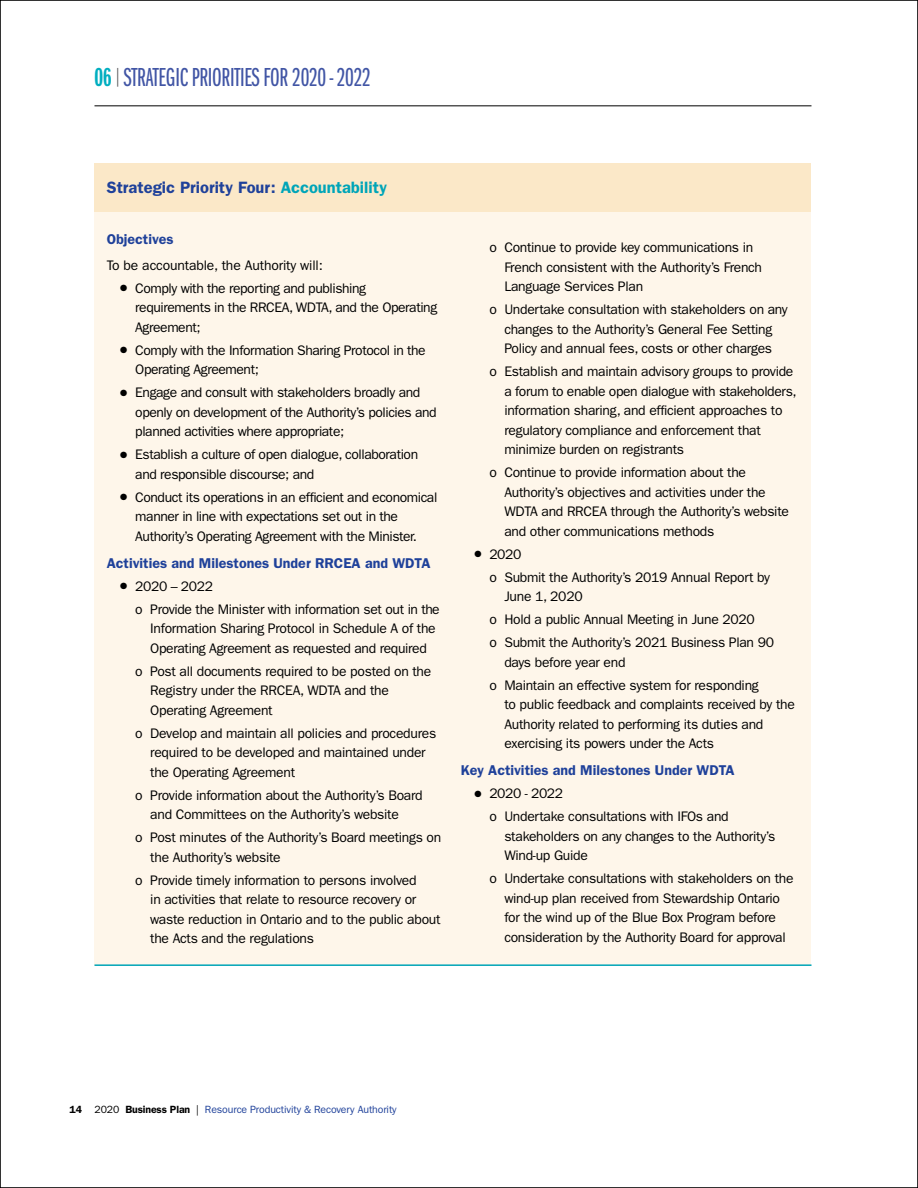
<style>
.page{position:relative;width:918px;height:1188px;background:#fff}
.page>*{position:absolute;margin:0;border:0;box-sizing:border-box;transform-origin:0 0}
.t1{font:27px "ITC Franklin Gothic Std Bk X Cp";letter-spacing:-.01em;color:#4155a5}
.t2{font:600 16.5px "ITC Franklin Gothic Std";color:#1f419a}
.t3{font:600 14.25px "ITC Franklin Gothic Std";color:#1f419a}
.t4{font:13.8px/19.5px "ITC Franklin Gothic Std";letter-spacing:-.02em;color:#000}
.t5{font:10.5px "ITC Franklin Gothic Std";letter-spacing:-.01em;color:#1f419a}
.s1{font-family:"ITC Franklin Gothic Std Dm X Cp";color:#00aec0}
.s2{color:#00a5b8}
.s3{font-weight:600;color:#000}
.s4{color:#000}
</style>
<div class="page">
<hr style="left:94px;top:106px;width:717px;height:1px;background:#000">
<div style="left:94px;top:163px;width:717px;height:51px;background:#fbe8c8"></div>
<div style="left:94px;top:212px;width:717px;height:754px;background:#fef6ea"></div>
<hr style="left:94px;top:964px;width:718px;height:2px;background:#00a5b8">
<h1 class="t1" style="left:94px;top:64px;width:278px"><span class="s1">06</span> <sup>|</sup> STRATEGIC PRIORITIES FOR 2020-2022</h1>
<p class="t2" style="left:107px;top:177px;width:282px">Strategic Priority Four: <span class="s2">Accountability</span></p>
<p class="t3" style="left:107px;top:230px;width:68px">Objectives</p>
<p class="t4" style="left:107px;top:255px;width:218px">To be accountable, the Authority will:</p>
<p class="t4" style="left:135px;top:278px;width:303px;text-indent:-15px">● Comply with the reporting and publishing requirements in the RRCEA, WDTA, and the Operating<br>Agreement;</p>
<p class="t4" style="left:135px;top:340px;width:292px;text-indent:-15px">● Comply with the Information Sharing Protocol in the<br>Operating Agreement;</p>
<p class="t4" style="left:135px;top:383px;width:303px;text-indent:-15px">● Engage and consult with stakeholders broadly and openly on development of the Authority’s policies and planned activities where appropriate;</p>
<p class="t4" style="left:135px;top:445px;width:284px;text-indent:-15px">● Establish a culture of open dialogue, collaboration and responsible discourse; and</p>
<p class="t4" style="left:135px;top:488px;width:304px;text-indent:-15px">● Conduct its operations in an efficient and economical manner in line with expectations set out in the<br>Authority’s Operating Agreement with the Minister.</p>
<p class="t3" style="left:107px;top:555px;width:325px">Activities and Milestones Under RRCEA and WDTA</p>
<p class="t4" style="left:135px;top:575px;width:306px;line-height:23px;text-indent:-15px">● 2020 – 2022<br>o Provide the Minister with information set out in the</p>
<p class="t4" style="left:150px;top:619px;width:287px">Information Sharing Protocol in Schedule A of the<br>Operating Agreement as requested and required</p>
<p class="t4" style="left:150px;top:662px;width:283px;text-indent:-15px">o Post all documents required to be posted on the<br>Registry under the RRCEA, WDTA and the<br>Operating Agreement</p>
<p class="t4" style="left:150px;top:724px;width:287px;text-indent:-15px">o Develop and maintain all policies and procedures required to be developed and maintained under the Operating Agreement</p>
<p class="t4" style="left:150px;top:786px;width:274px;text-indent:-15px">o Provide information about the Authority’s Board and Committees on the Authority’s website</p>
<p class="t4" style="left:150px;top:828px;width:293px;text-indent:-15px">o Post minutes of the Authority’s Board meetings on the Authority’s website</p>
<p class="t4" style="left:150px;top:871px;width:292px;text-indent:-15px">o Provide timely information to persons involved<br>in activities that relate to resource recovery or waste reduction in Ontario and to the public about the Acts and the regulations</p>
<p class="t4" style="left:504px;top:238px;width:259px;text-indent:-15px">o Continue to provide key communications in<br>French consistent with the Authority’s French<br>Language Services Plan</p>
<p class="t4" style="left:489px;top:300px;width:300px;text-align:center">o Undertake consultation with stakeholders on any changes to the Authority’s General Fee Setting<br>Policy and annual fees, costs or other charges</p>
<p class="t4" style="left:504px;top:362px;width:294px;text-indent:-15px">o Establish and maintain advisory groups to provide a forum to enable open dialogue with stakeholders, information sharing, and efficient approaches to regulatory compliance and enforcement that minimize burden on registrants</p>
<p class="t4" style="left:504px;top:463px;width:286px;text-indent:-15px">o Continue to provide information about the Authority’s objectives and activities under the WDTA and RRCEA through the Authority’s website and other communications methods</p>
<p class="t4" style="left:489px;top:543px;width:282px;line-height:23px;text-indent:-15px">● 2020<br>o Submit the Authority’s 2019 Annual Report by</p>
<p class="t4" style="left:489px;top:585px;width:286px;line-height:23px;text-indent:15px">June 1, 2020<br>o Hold a public Annual Meeting in June 2020<br>o Submit the Authority’s 2021 Business Plan 90</p>
<p class="t4" style="left:489px;top:651px;width:271px;line-height:23px;text-indent:15px">days before year end<br>o Maintain an effective system for responding</p>
<p class="t4" style="left:504px;top:695px;width:292px">to public feedback and complaints received by the<br>Authority related to performing its duties and exercising its powers under the Acts</p>
<p class="t3" style="left:461px;top:762px;width:275px">Key Activities and Milestones Under WDTA</p>
<p class="t4" style="left:489px;top:782px;width:241px;line-height:23px;text-indent:-15px">● 2020 - 2022<br>o Undertake consultations with IFOs and</p>
<p class="t4" style="left:504px;top:827px;width:272px">stakeholders on any changes to the Authority’s<br>Wind-up Guide</p>
<p class="t4" style="left:489px;top:869px;width:306px;text-align:center">o Undertake consultations with stakeholders on the wind-up plan received from Stewardship Ontario<br>for the wind up of the Blue Box Program before consideration by the Authority Board for approval</p>
<p class="t5" style="left:70px;top:1103px;width:329px"><span class="s3">14</span> <span class="s4">2020</span> <span class="s3">Business Plan</span> <span class="s4">|</span> Resource Productivity &amp; Recovery Authority</p>
</div>
